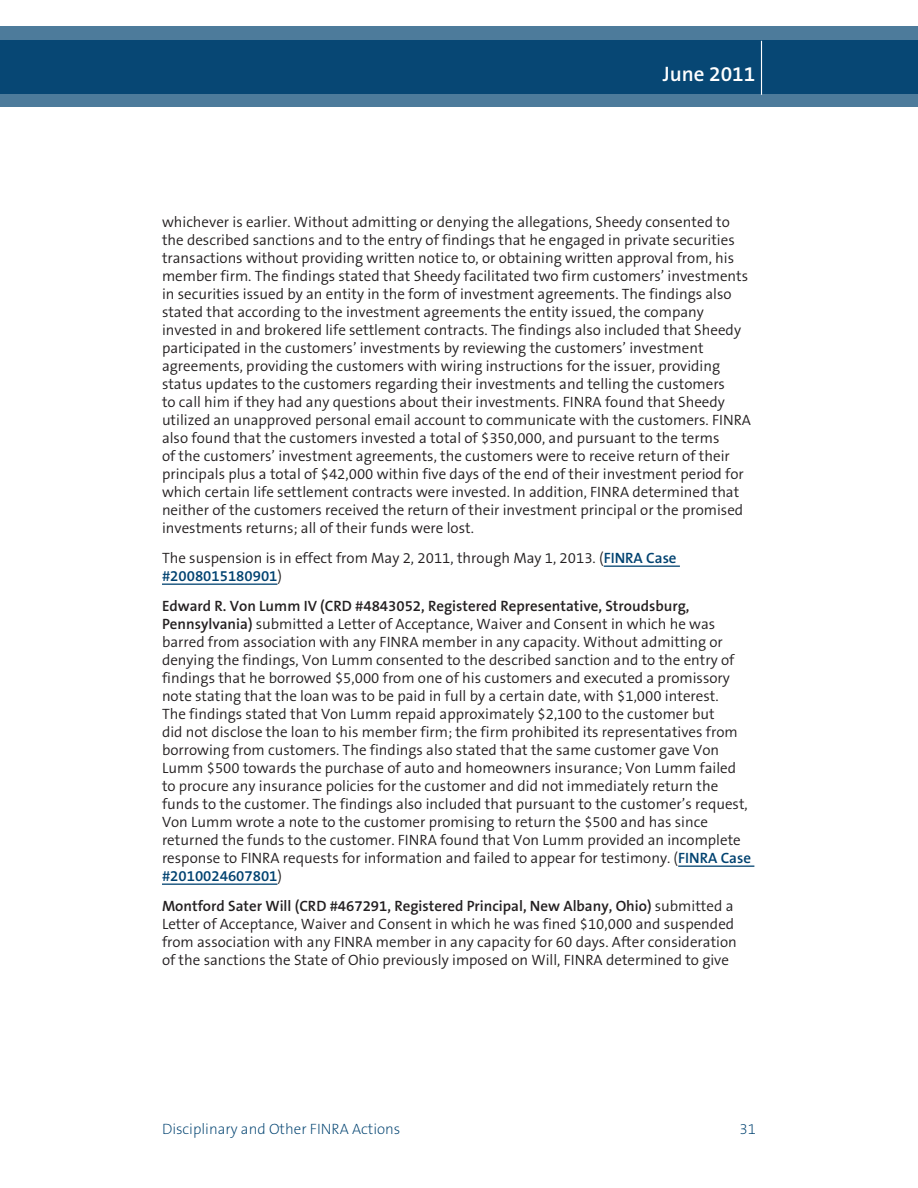
<style>
.page{position:relative;width:918px;height:1188px;background:#fff}
.page>*{position:absolute;margin:0;border:0;box-sizing:border-box;transform-origin:0 0}
.t1{font:600 21px "The Sans B6";color:#fff}
.text{font:300 15px/18px "The Sans B4";color:#231f20}
.t2{font:200 15px "The Sans B2";color:#004270}
.s1{font-family:"The Sans B6";font-weight:600;color:#004270}
.s2{font-family:"The Sans B6";font-weight:600}
</style>
<div class="page">
<svg style="left:0;top:26px;width:918px;height:81px;background:#1e5881"></svg>
<hr style="left:761px;top:41px;width:1px;height:54px;background:#fff">
<hr style="left:604px;top:566px;width:76px;height:1px;background:#004270">
<hr style="left:162px;top:584px;width:115px;height:1px;background:#004270">
<hr style="left:678px;top:866px;width:76px;height:1px;background:#004270">
<hr style="left:162px;top:884px;width:115px;height:1px;background:#004270">
<h1 class="t1" style="left:663px;top:62px;width:94px">June 2011</h1>
<p class="text" style="left:162px;top:213px;width:591px">whichever is earlier. Without admitting or denying the allegations, Sheedy consented to the described sanctions and to the entry of findings that he engaged in private securities transactions without providing written notice to, or obtaining written approval from, his member firm. The findings stated that Sheedy facilitated two firm customers’ investments in securities issued by an entity in the form of investment agreements. The findings also stated that according to the investment agreements the entity issued, the company invested in and brokered life settlement contracts. The findings also included that Sheedy participated in the customers’ investments by reviewing the customers’ investment agreements, providing the customers with wiring instructions for the issuer, providing status updates to the customers regarding their investments and telling the customers<br>to call him if they had any questions about their investments. FINRA found that Sheedy utilized an unapproved personal email account to communicate with the customers. FINRA also found that the customers invested a total of $350,000, and pursuant to the terms<br>of the customers’ investment agreements, the customers were to receive return of their principals plus a total of $42,000 within five days of the end of their investment period for which certain life settlement contracts were invested. In addition, FINRA determined that neither of the customers received the return of their investment principal or the promised investments returns; all of their funds were lost.</p>
<p class="text" style="left:162px;top:549px;width:516px">The suspension is in effect from May 2, 2011, through May 1, 2013. (<span class="s1">FINRA Case #2008015180901</span>)</p>
<p class="text" style="left:162px;top:597px;width:591px"><span class="s2">Edward R. Von Lumm IV (CRD #4843052, Registered Representative, Stroudsburg, Pennsylvania)</span> submitted a Letter of Acceptance, Waiver and Consent in which he was barred from association with any FINRA member in any capacity. Without admitting or denying the findings, Von Lumm consented to the described sanction and to the entry of findings that he borrowed $5,000 from one of his customers and executed a promissory note stating that the loan was to be paid in full by a certain date, with $1,000 interest.<br>The findings stated that Von Lumm repaid approximately $2,100 to the customer but<br>did not disclose the loan to his member firm; the firm prohibited its representatives from borrowing from customers. The findings also stated that the same customer gave Von Lumm $500 towards the purchase of auto and homeowners insurance; Von Lumm failed to procure any insurance policies for the customer and did not immediately return the funds to the customer. The findings also included that pursuant to the customer’s request, Von Lumm wrote a note to the customer promising to return the $500 and has since returned the funds to the customer. FINRA found that Von Lumm provided an incomplete response to FINRA requests for information and failed to appear for testimony. (<span class="s1">FINRA Case #2010024607801</span>)</p>
<p class="text" style="left:162px;top:897px;width:576px"><span class="s2">Montford Sater Will (CRD #467291, Registered Principal, New Albany, Ohio)</span> submitted a Letter of Acceptance, Waiver and Consent in which he was fined $10,000 and suspended from association with any FINRA member in any capacity for 60 days. After consideration of the sanctions the State of Ohio previously imposed on Will, FINRA determined to give</p>
<p class="t2" style="left:162px;top:1121px;width:240px">Disciplinary and Other FINRA Actions</p>
<p class="t2" style="left:739px;top:1121px;width:18px">31</p>
</div>
